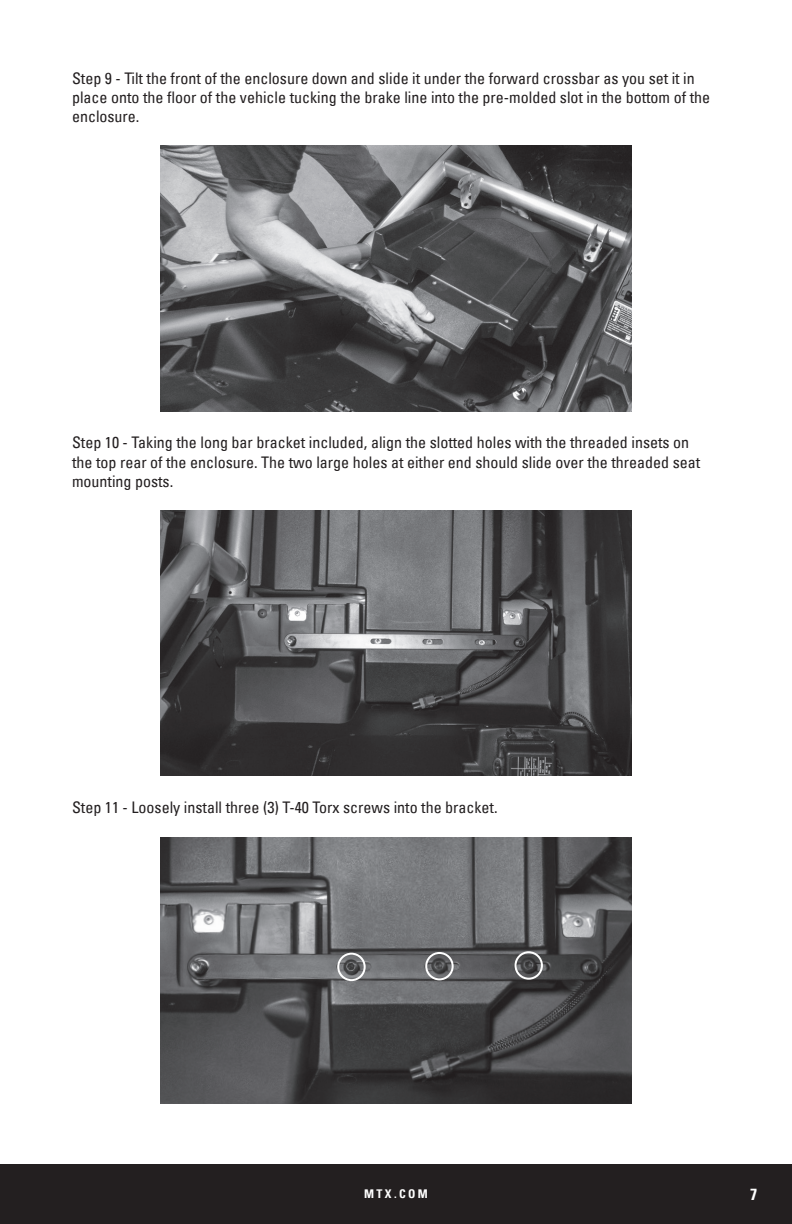
<style>
.page{position:relative;width:792px;height:1224px;background:#fff}
.page>*{position:absolute;margin:0;border:0;box-sizing:border-box;transform-origin:0 0}
.t1{font:condensed 16px/19.2px "Univers LT";color:#231f20}
.t2{font:700 condensed 16px "Univers LT";color:#fff}
.t3{font:700 condensed 12px "Univers LT";letter-spacing:.2em;color:#fff}
</style>
<div class="page">
<div style="left:0;top:1165px;width:792px;height:59px;background:#231f20"></div>
<img style="left:160px;top:511px;width:472px;height:264px">
<img style="left:160px;top:838px;width:472px;height:265px">
<img style="left:160px;top:146px;width:472px;height:265px">
<div style="left:337px;top:953px;width:29px;height:28px;border:2px solid #fff;border-radius:50%"></div>
<div style="left:425px;top:952px;width:29px;height:28px;border:2px solid #fff;border-radius:50%"></div>
<div style="left:515px;top:951px;width:28px;height:29px;border:2px solid #fff;border-radius:50%"></div>
<p class="t1" style="left:72px;top:68px;width:640px">Step 9 - Tilt the front of the enclosure down and slide it under the forward crossbar as you set it in place onto the floor of the vehicle tucking the brake line into the pre-molded slot in the bottom of the enclosure.</p>
<p class="t1" style="left:72px;top:433px;width:630px">Step 10 - Taking the long bar bracket included, align the slotted holes with the threaded insets on the top rear of the enclosure. The two large holes at either end should slide over the threaded seat mounting posts.</p>
<p class="t1" style="left:72px;top:798px;width:427px">Step 11 - Loosely install three (3) T-40 Torx screws into the bracket.</p>
<p class="t3" style="left:364px;top:1187px;width:65px">MTX.COM</p>
<p class="t2" style="left:750px;top:1184px;width:9px">7</p>
</div>
